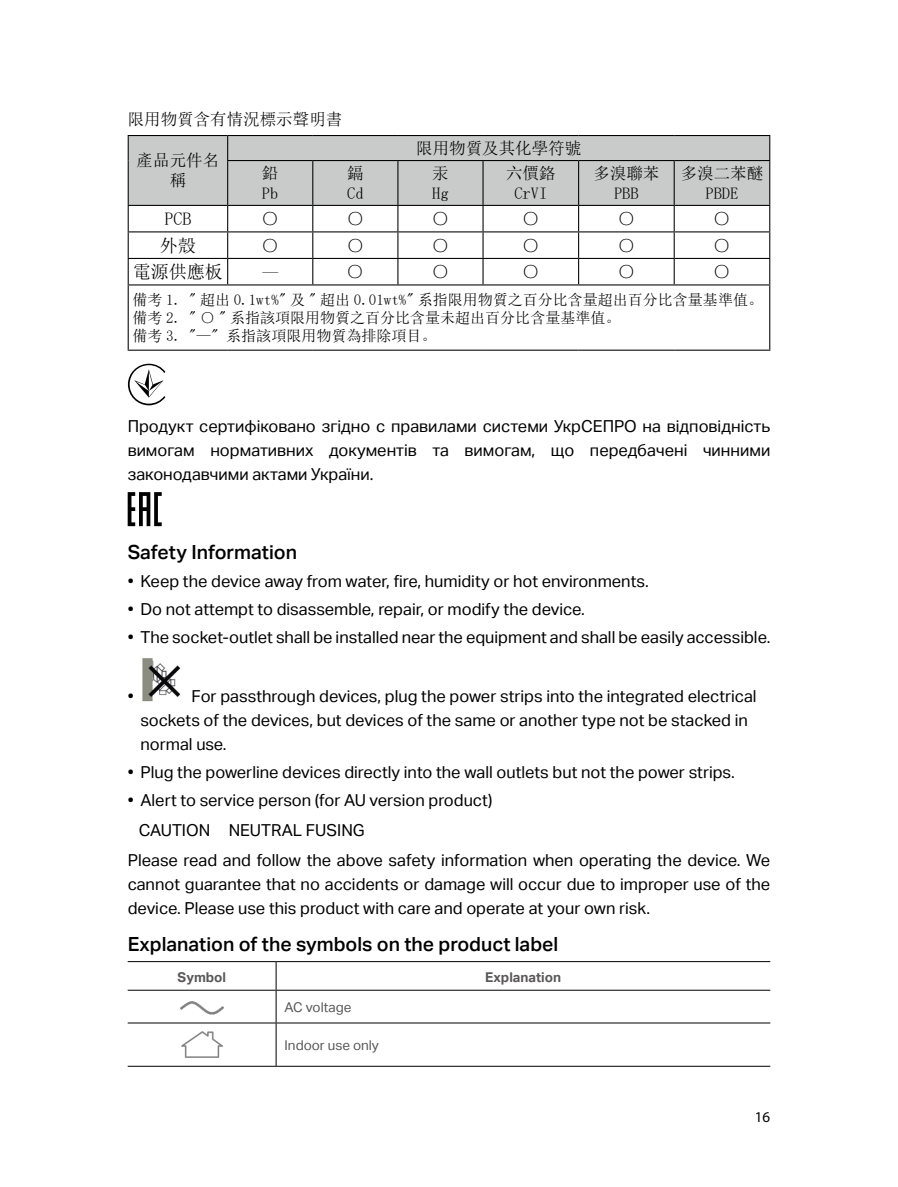
<style>
.page{position:relative;width:898px;height:1187px;background:#fff}
.page>*{position:absolute;margin:0;border:0;box-sizing:border-box;transform-origin:0 0}
.t1{font:19.5px "TP Link Aktiv Medium";color:#000}
.t2{font:18px "Sim Sun";color:#000}
.t3{font:16.5px/24px "TP Link Aktiv Regular";color:#000}
.t4{font:16.5px/19.8px "Sim Sun";color:#000;text-align:center}
.t5{font:15px/18px "Sim Sun";color:#000}
.t6{font:15px "Myriad Pro";color:#000}
.t7{font:13.5px "TP Link Aktiv Regular";color:#595757}
.t8{font:13.5px "TP Link Aktiv Bold";color:#595757}
.s1{font-family:"Myriad Pro"}
</style>
<div class="page">
<div style="left:129px;top:136px;width:640px;height:69px;background:#c9caca"></div>
<hr style="left:128px;top:135px;width:99px;height:1px;background:#000">
<svg style="left:128px;top:136px;width:1px;height:24px"></svg>
<hr style="left:227px;top:135px;width:86px;height:1px;background:#000">
<svg style="left:227px;top:136px;width:1px;height:24px"></svg>
<hr style="left:313px;top:135px;width:85px;height:1px;background:#000">
<hr style="left:398px;top:135px;width:85px;height:1px;background:#000">
<hr style="left:483px;top:135px;width:95px;height:1px;background:#000">
<hr style="left:578px;top:135px;width:96px;height:1px;background:#000">
<hr style="left:674px;top:135px;width:96px;height:1px;background:#000">
<svg style="left:769px;top:136px;width:1px;height:24px"></svg>
<hr style="left:128px;top:160px;width:1px;height:45px;background:#000">
<hr style="left:227px;top:160px;width:86px;height:1px;background:#000">
<hr style="left:227px;top:161px;width:1px;height:44px;background:#000">
<hr style="left:313px;top:160px;width:85px;height:1px;background:#000">
<hr style="left:312px;top:161px;width:1px;height:44px;background:#000">
<hr style="left:398px;top:160px;width:85px;height:1px;background:#000">
<hr style="left:397px;top:161px;width:1px;height:44px;background:#000">
<hr style="left:483px;top:160px;width:95px;height:1px;background:#000">
<hr style="left:482px;top:161px;width:1px;height:44px;background:#000">
<hr style="left:578px;top:160px;width:96px;height:1px;background:#000">
<hr style="left:578px;top:161px;width:1px;height:44px;background:#000">
<hr style="left:674px;top:160px;width:96px;height:1px;background:#000">
<hr style="left:673px;top:161px;width:1px;height:44px;background:#000">
<hr style="left:769px;top:161px;width:1px;height:44px;background:#000">
<hr style="left:128px;top:205px;width:99px;height:1px;background:#000">
<hr style="left:227px;top:205px;width:86px;height:1px;background:#000">
<hr style="left:313px;top:205px;width:85px;height:1px;background:#000">
<hr style="left:398px;top:205px;width:85px;height:1px;background:#000">
<hr style="left:483px;top:205px;width:95px;height:1px;background:#000">
<hr style="left:578px;top:205px;width:96px;height:1px;background:#000">
<hr style="left:674px;top:205px;width:96px;height:1px;background:#000">
<hr style="left:128px;top:231px;width:99px;height:1px;background:#000">
<hr style="left:227px;top:231px;width:86px;height:1px;background:#000">
<hr style="left:313px;top:231px;width:85px;height:1px;background:#000">
<hr style="left:398px;top:231px;width:85px;height:1px;background:#000">
<hr style="left:483px;top:231px;width:95px;height:1px;background:#000">
<hr style="left:578px;top:231px;width:96px;height:1px;background:#000">
<hr style="left:674px;top:231px;width:96px;height:1px;background:#000">
<hr style="left:128px;top:258px;width:99px;height:1px;background:#000">
<svg style="left:128px;top:206px;width:1px;height:78px"></svg>
<hr style="left:227px;top:258px;width:86px;height:1px;background:#000">
<svg style="left:227px;top:206px;width:1px;height:78px"></svg>
<hr style="left:313px;top:258px;width:85px;height:1px;background:#000">
<svg style="left:312px;top:206px;width:1px;height:78px"></svg>
<hr style="left:398px;top:258px;width:85px;height:1px;background:#000">
<svg style="left:397px;top:206px;width:1px;height:78px"></svg>
<hr style="left:483px;top:258px;width:95px;height:1px;background:#000">
<svg style="left:482px;top:206px;width:1px;height:78px"></svg>
<hr style="left:578px;top:258px;width:96px;height:1px;background:#000">
<svg style="left:578px;top:206px;width:1px;height:78px"></svg>
<hr style="left:674px;top:258px;width:96px;height:1px;background:#000">
<svg style="left:673px;top:206px;width:1px;height:78px"></svg>
<svg style="left:769px;top:206px;width:1px;height:78px"></svg>
<hr style="left:128px;top:284px;width:99px;height:1px;background:#000">
<hr style="left:128px;top:285px;width:1px;height:64px;background:#000">
<hr style="left:227px;top:284px;width:86px;height:1px;background:#000">
<hr style="left:313px;top:284px;width:85px;height:1px;background:#000">
<hr style="left:398px;top:284px;width:85px;height:1px;background:#000">
<hr style="left:483px;top:284px;width:95px;height:1px;background:#000">
<hr style="left:578px;top:284px;width:96px;height:1px;background:#000">
<hr style="left:674px;top:284px;width:96px;height:1px;background:#000">
<hr style="left:769px;top:285px;width:1px;height:64px;background:#000">
<hr style="left:128px;top:349px;width:99px;height:2px;background:#000">
<hr style="left:227px;top:349px;width:86px;height:2px;background:#000">
<hr style="left:313px;top:349px;width:85px;height:2px;background:#000">
<hr style="left:398px;top:349px;width:85px;height:2px;background:#000">
<hr style="left:483px;top:349px;width:95px;height:2px;background:#000">
<hr style="left:578px;top:349px;width:96px;height:2px;background:#000">
<hr style="left:674px;top:349px;width:96px;height:2px;background:#000">
<svg style="left:128px;top:364px;width:37px;height:41px"></svg>
<svg style="left:128px;top:492px;width:34px;height:34px"></svg>
<img style="left:142px;top:658px;width:39px;height:43px">
<svg style="left:275px;top:962px;width:1px;height:27px"></svg>
<hr style="left:275px;top:990px;width:1px;height:32px;background:#000">
<hr style="left:275px;top:1023px;width:1px;height:42px;background:#000">
<hr style="left:128px;top:961px;width:148px;height:1px;background:#000">
<hr style="left:276px;top:961px;width:494px;height:1px;background:#000">
<hr style="left:128px;top:1065px;width:148px;height:1px;background:#000">
<hr style="left:276px;top:1065px;width:494px;height:1px;background:#000">
<hr style="left:128px;top:989px;width:148px;height:1px;background:#000">
<hr style="left:276px;top:989px;width:494px;height:1px;background:#000">
<hr style="left:128px;top:1022px;width:148px;height:1px;background:#000">
<hr style="left:276px;top:1022px;width:494px;height:1px;background:#000">
<img style="left:181px;top:1001px;width:42px;height:13px">
<img style="left:182px;top:1031px;width:40px;height:26px">
<p class="t4" style="left:128px;top:109px;width:216px">限用物質含有情況標示聲明書</p>
<p class="t4" style="left:137px;top:151px;width:84px">產品元件名稱</p>
<p class="t4" style="left:416px;top:138px;width:166px">限用物質及其化學符號</p>
<p class="t4" style="left:262px;top:163px;width:18px;text-align:left">鉛<br>Pb</p>
<p class="t4" style="left:347px;top:163px;width:18px;text-align:left">鎘<br>Cd</p>
<p class="t4" style="left:432px;top:163px;width:18px;text-align:left">汞<br>Hg</p>
<p class="t4" style="left:506px;top:163px;width:51px">六價鉻<br>CrVI</p>
<p class="t4" style="left:593px;top:163px;width:67px">多溴聯苯<br>PBB</p>
<p class="t4" style="left:680px;top:163px;width:84px">多溴二苯醚<br>PBDE</p>
<p class="t2" style="left:164px;top:210px;width:28px">PCB</p>
<p class="t2" style="left:261px;top:210px;width:19px">○</p>
<p class="t2" style="left:346px;top:210px;width:19px">○</p>
<p class="t2" style="left:431px;top:210px;width:19px">○</p>
<p class="t2" style="left:521px;top:210px;width:19px">○</p>
<p class="t2" style="left:617px;top:210px;width:19px">○</p>
<p class="t2" style="left:712px;top:210px;width:19px">○</p>
<p class="t2" style="left:160px;top:236px;width:37px">外殼</p>
<p class="t2" style="left:261px;top:236px;width:19px">○</p>
<p class="t2" style="left:346px;top:236px;width:19px">○</p>
<p class="t2" style="left:431px;top:236px;width:19px">○</p>
<p class="t2" style="left:521px;top:236px;width:19px">○</p>
<p class="t2" style="left:617px;top:236px;width:19px">○</p>
<p class="t2" style="left:712px;top:236px;width:19px">○</p>
<p class="t2" style="left:133px;top:263px;width:91px">電源供應板</p>
<p class="t2" style="left:346px;top:263px;width:19px">○</p>
<p class="t2" style="left:431px;top:263px;width:19px">○</p>
<p class="t2" style="left:521px;top:263px;width:19px">○</p>
<p class="t2" style="left:617px;top:263px;width:19px">○</p>
<p class="t2" style="left:712px;top:263px;width:19px">○</p>
<p class="t5" style="left:132px;top:290px;width:631px">備考 1. " 超出 0.1wt%" 及 " 超出 0.01wt%" 系指限用物質之百分比含量超出百分比含量基準值。備考 2. " ○ " 系指該項限用物質之百分比含量未超出百分比含量基準值。<br>備考 3. "—" 系指該項限用物質為排除項目。</p>
<p class="t3" style="left:128px;top:414px;width:644px;text-align:justify">Продукт сертифіковано згідно с правилами системи УкрСЕПРО на відповідність вимогам нормативних документів та вимогам, що передбачені чинними законодавчими актами України<span class="s1">.</span></p>
<p class="t1" style="left:128px;top:540px;width:171px">Safety Information</p>
<p class="t3" style="left:128px;top:569px;width:522px">• Keep the device away from water, fire, humidity or hot environments.</p>
<p class="t3" style="left:128px;top:597px;width:458px">• Do not attempt to disassemble, repair, or modify the device.</p>
<p class="t3" style="left:128px;top:625px;width:644px">• The socket-outlet shall be installed near the equipment and shall be easily accessible.</p>
<p class="t3" style="left:128px;top:684px;width:7px">•</p>
<p class="t3" style="left:140px;top:684px;width:617px;text-indent:51px">For passthrough devices, plug the power strips into the integrated electrical sockets of the devices, but devices of the same or another type not be stacked in normal use.</p>
<p class="t3" style="left:128px;top:760px;width:608px">• Plug the powerline devices directly into the wall outlets but not the power strips.</p>
<p class="t3" style="left:128px;top:788px;width:366px">• Alert to service person (for AU version product)</p>
<p class="t3" style="left:139px;top:818px;width:227px">CAUTION NEUTRAL FUSING</p>
<p class="t3" style="left:128px;top:848px;width:644px">Please read and follow the above safety information when operating the device. We</p>
<p class="t3" style="left:128px;top:872px;width:644px">cannot guarantee that no accidents or damage will occur due to improper use of the device. Please use this product with care and operate at your own risk.</p>
<p class="t1" style="left:128px;top:932px;width:432px">Explanation of the symbols on the product label</p>
<p class="t8" style="left:177px;top:969px;width:50px">Symbol</p>
<p class="t8" style="left:485px;top:969px;width:77px">Explanation</p>
<p class="t7" style="left:284px;top:999px;width:68px">AC voltage</p>
<p class="t7" style="left:284px;top:1037px;width:96px">Indoor use only</p>
<p class="t6" style="left:754px;top:1107px;width:17px">16</p>
</div>
